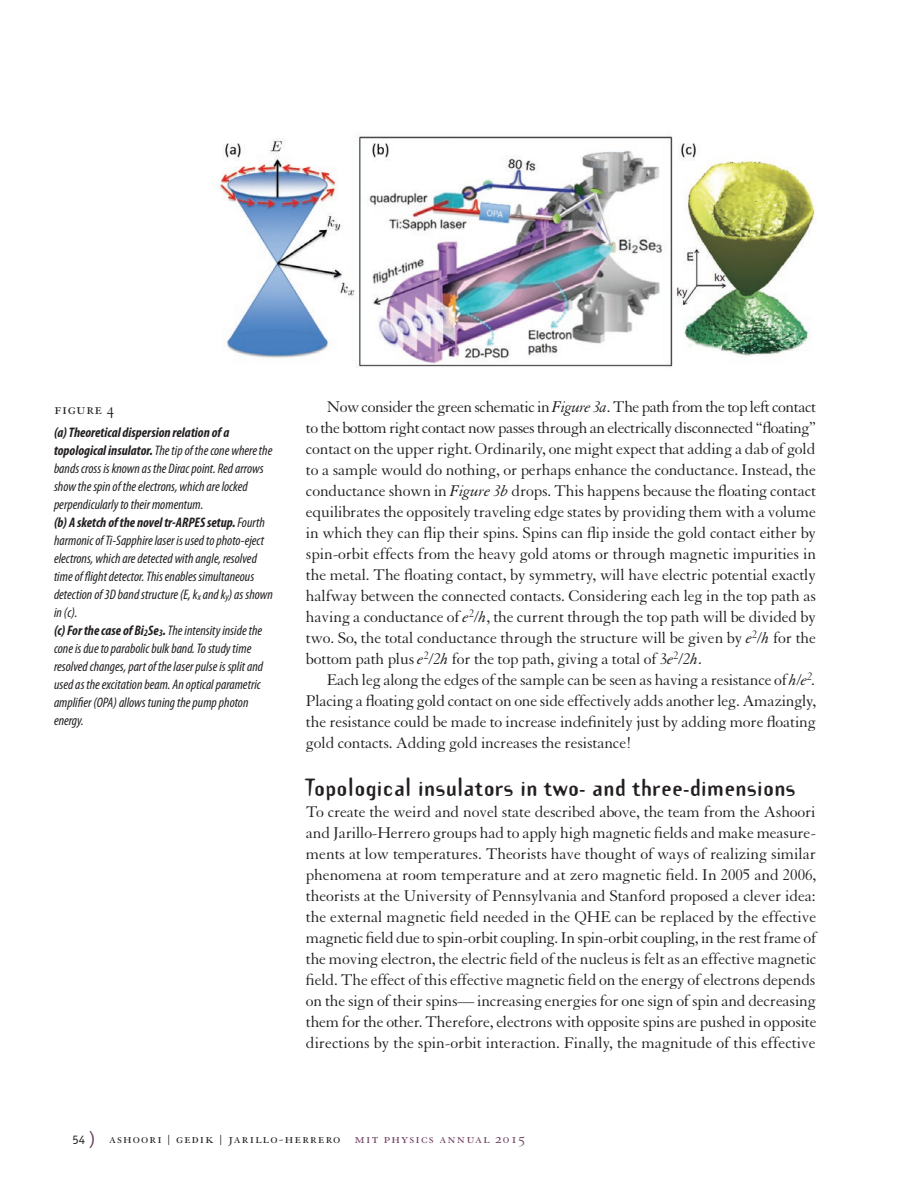
<style>
.page{position:relative;width:918px;height:1188px;background:#fff}
.page>*{position:absolute;margin:0;border:0;box-sizing:border-box;transform-origin:0 0}
.Feature_A_Subhead_fo{font:700 21.75px "Template Gothic";letter-spacing:.015em;color:#231f20}
.Feature_A_Figure_Tit{font:17.25px "Granjon SC";letter-spacing:.03em;color:#231f20}
.Feature_A_Body_11_25{font:16.8px/21px "Granjon";letter-spacing:-.01em;color:#231f20;text-align:justify}
.t1{font:15px "Granjon SC";letter-spacing:.075em;color:#231f20}
.Feature_A_Figure_Tex{font:italic condensed 13.8px/18px "Myriad Pro";color:#231f20}
.s1{font-weight:700}
.s2{font-style:italic}
.s3{font-family:"Officina San ITC Book SC";font-size:12.75px}
.s4{font-family:"Officina San ITC Book SC";font-size:18px;color:#6c3b5d}
.s5{color:#6c3b5d}
</style>
<div class="page">
<img style="left:215px;top:136px;width:600px;height:232px">
<p class="Feature_A_Figure_Tit" style="left:54px;top:400px;width:62px">figure 4</p>
<p class="Feature_A_Figure_Tex" style="left:54px;top:424px;width:220px"><span class="s1">(a) Theoretical dispersion relation of a topological insulator.</span> The tip of the cone where the bands cross is known as the Dirac point. Red arrows show the spin of the electrons, which are locked perpendicularly to their momentum.</p>
<p class="Feature_A_Figure_Tex" style="left:54px;top:514px;width:220px"><span class="s1">(b) A sketch of the novel tr-ARPES setup.</span> Fourth harmonic of Ti-Sapphire laser is used to photo-eject electrons, which are detected with angle, resolved time of flight detector. This enables simultaneous detection of 3D band structure (E, k<sub>x</sub> and k<sub>y</sub>) as shown in (c).</p>
<p class="Feature_A_Figure_Tex" style="left:54px;top:622px;width:211px"><span class="s1">(c) For the case of Bi</span><sub>2</sub><span class="s1">Se</span><sub>3</sub><span class="s1">.</span> The intensity inside the cone is due to parabolic bulk band. To study time resolved changes, part of the laser pulse is split and used as the excitation beam. An optical parametric amplifier (OPA) allows tuning the pump photon energy.</p>
<p class="Feature_A_Body_11_25" style="left:306px;top:396px;width:512px;text-indent:21px">Now consider the green schematic in <span class="s2">Figure 3a</span>. The path from the top left contact to the bottom right contact now passes through an electrically disconnected “floating” contact on the upper right. Ordinarily, one might expect that adding a dab of gold to a sample would do nothing, or perhaps enhance the conductance. Instead, the conductance shown in <span class="s2">Figure 3b</span> drops. This happens because the floating contact equilibrates the oppositely traveling edge states by providing them with a volume in which they can flip their spins. Spins can flip inside the gold contact either by spin-orbit effects from the heavy gold atoms or through magnetic impurities in the metal. The floating contact, by symmetry, will have electric potential exactly halfway between the connected contacts. Considering each leg in the top path as having a conductance of <span class="s2">e</span><sup>2</sup><span class="s2">/h</span>, the current through the top path will be divided by two. So, the total conductance through the structure will be given by <span class="s2">e</span><sup>2</sup><span class="s2">/ℎ</span> for the bottom path plus <span class="s2">e</span><sup>2</sup><span class="s2">/2ℎ</span> for the top path, giving a total of 3<span class="s2">e</span><sup>2</sup><span class="s2">/2ℎ</span>.</p>
<p class="Feature_A_Body_11_25" style="left:306px;top:669px;width:512px;text-indent:21px">Each leg along the edges of the sample can be seen as having a resistance of <span class="s2">ℎ/e</span><sup>2</sup><span class="s2">.<br></span>Placing a floating gold contact on one side effectively adds another leg. Amazingly, the resistance could be made to increase indefinitely just by adding more floating gold contacts. Adding gold increases the resistance!</p>
<p class="Feature_A_Subhead_fo" style="left:306px;top:772px;width:491px">Topological insulators in two- and three-dimensions</p>
<p class="Feature_A_Body_11_25" style="left:306px;top:801px;width:512px">To create the weird and novel state described above, the team from the Ashoori and Jarillo-Herrero groups had to apply high magnetic fields and make measure&shy;ments at low temperatures. Theorists have thought of ways of realizing similar phenomena at room temperature and at zero magnetic field. In 2005 and 2006, theorists at the University of Pennsylvania and Stanford proposed a clever idea: the external magnetic field needed in the QHE can be replaced by the effective magnetic field due to spin-orbit coupling. In spin-orbit coupling, in the rest frame of the moving electron, the electric field of the nucleus is felt as an effective magnetic field. The effect of this effective magnetic field on the energy of electrons depends on the sign of their spins— increasing energies for one sign of spin and decreasing them for the other. Therefore, electrons with opposite spins are pushed in opposite directions by the spin-orbit interaction. Finally, the magnitude of this effective</p>
<p class="t1" style="left:72px;top:1130px;width:454px"><span class="s3">54</span> <span class="s4">)</span> ashoori | gedik | jarillo-herrero <span class="s5">mit physics annual 2015</span></p>
</div>
